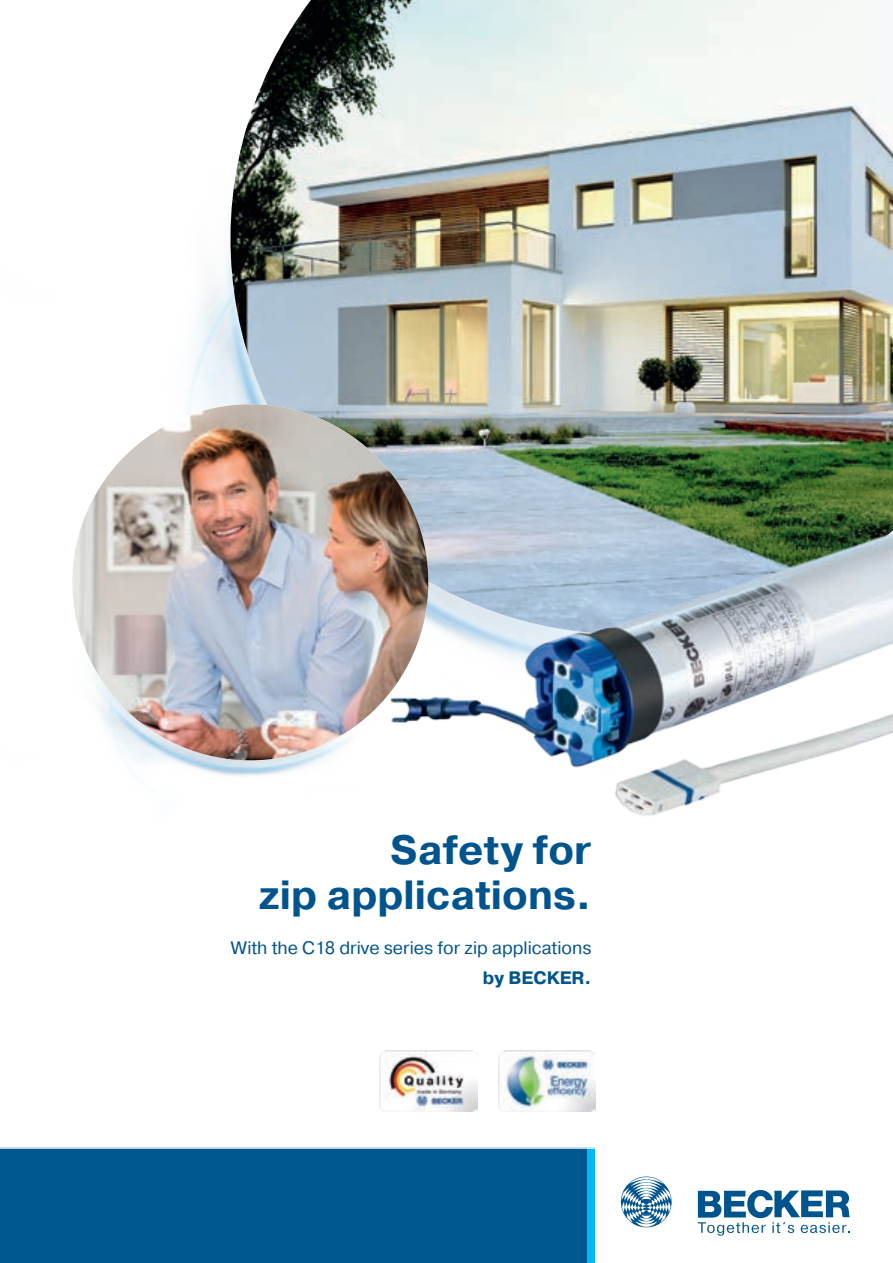
<style>
.page{position:relative;width:893px;height:1263px;background:#fff}
.page>*{position:absolute;margin:0;border:0;box-sizing:border-box;transform-origin:0 0}
.t1{font:700 40.8px/45px "Pragmatica";color:#00548e;text-align:right}
.t2{font:18px "Pragmatica";color:#00548e}
.t3{font:700 18px "Pragmatica";color:#00548e}
</style>
<div class="page">
<img style="left:198px;top:0;width:695px;height:361px">
<svg style="left:621px;top:1176px;width:51px;height:52px"></svg>
<svg style="left:698px;top:1190px;width:152px;height:46px"></svg>
<div style="left:582px;top:1148px;width:13px;height:115px;background:#00baf1"></div>
<div style="left:0;top:1148px;width:586px;height:115px;background:#00598e"></div>
<hr style="left:0;top:1147px;width:893px;height:2px;background:#fff">
<img style="left:379px;top:1051px;width:98px;height:61px">
<img style="left:498px;top:1051px;width:97px;height:60px">
<img style="left:192px;top:333px;width:210px;height:46px">
<svg style="left:187px;top:379px;width:66px;height:397px;fill:#ebf4fa"></svg>
<img style="left:72px;top:404px;width:181px;height:367px">
<img style="left:253px;top:361px;width:640px;height:455px">
<h1 class="t1" style="left:259px;top:828px;width:334px">Safety for<br>zip applications.</h1>
<p class="t2" style="left:232px;top:937px;width:361px">With the C18 drive series for zip applications</p>
<p class="t3" style="left:483px;top:966px;width:110px">by BECKER.</p>
</div>
